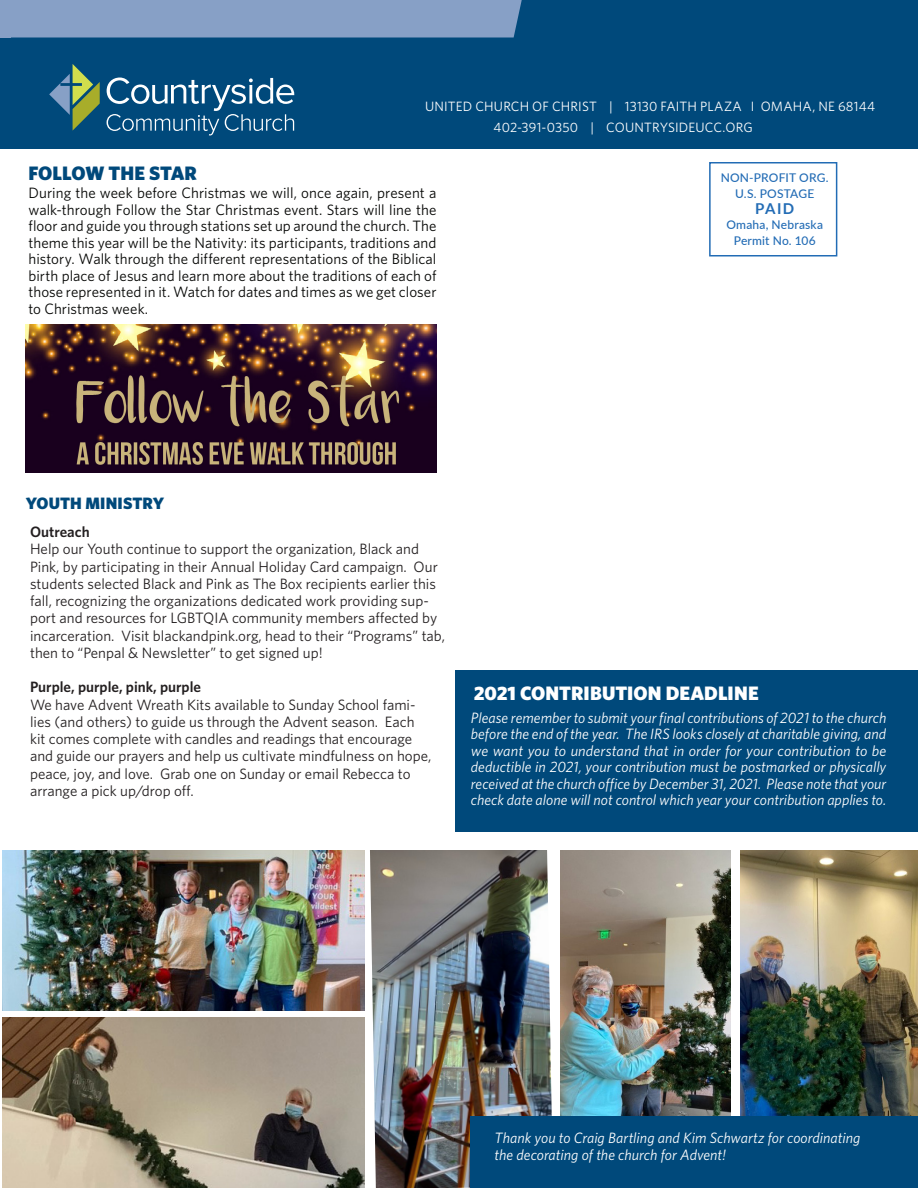
<style>
.page{position:relative;width:918px;height:1188px;background:#fff}
.page>*{position:absolute;margin:0;border:0;box-sizing:border-box;transform-origin:0 0}
.WELCOME_Section-Head{font:900 19.5px "Whitney";letter-spacing:.005em;color:#fff}
.WELCOME_Section-Head-2{font:900 19.5px "Whitney";letter-spacing:-.005em;color:#00497b}
.PC_Section-Heading{font:900 16.5px "Whitney";color:#00497b}
.t1{font:15px/17.2px "Whitney";color:#231f20}
.Ongoing_paragraphs{font:italic 15px/16.5px "Whitney";color:#fff;text-align:justify}
.Ongoing_paragraphs-2{font:15px/16.5px "Whitney";color:#040503;text-align:justify}
.t2{font:600 15px "Whitney";color:#231f20}
.POSTAGE{font:700 15px "Lato";color:#236cb5}
.t3{font:13.5px "Whitney";letter-spacing:.015em;color:#fff}
.POSTAGE-2{font:500 12px "Lato";letter-spacing:.015em;color:#236cb5}
</style>
<div class="page">
<div style="left:0;top:0;width:918px;height:148px;background:#00497b"></div>
<div style="left:11px;top:0;width:511px;height:38px;background:#87a0c6"></div>
<div style="left:0;top:0;width:11px;height:38px;background:#87a0c6"></div>
<svg style="left:49px;top:64px;width:51px;height:67px"></svg>
<svg style="left:107px;top:78px;width:187px;height:57px"></svg>
<div style="left:709px;top:162px;width:128px;height:94px;border:2px solid #226cb5"></div>
<img style="left:2px;top:850px;width:362px;height:160px">
<img style="left:370px;top:850px;width:182px;height:338px">
<div style="left:455px;top:670px;width:463px;height:162px;background:#00497b"></div>
<img style="left:26px;top:324px;width:411px;height:148px">
<img style="left:2px;top:1017px;width:362px;height:171px">
<img style="left:741px;top:850px;width:177px;height:266px">
<img style="left:560px;top:850px;width:171px;height:266px">
<div style="left:471px;top:1116px;width:447px;height:72px;background:#00497b"></div>
<p class="t3" style="left:425px;top:98px;width:452px">UNITED CHURCH OF CHRIST | 13130 FAITH PLAZA I OMAHA, NE 68144</p>
<p class="WELCOME_Section-Head-2" style="left:28px;top:160px;width:170px">FOLLOW THE STAR</p>
<p class="Ongoing_paragraphs-2" style="left:28px;top:184px;width:410px">During the week before Christmas we will, once again, present a walk-through Follow the Star Christmas event. Stars will line the floor and guide you through stations set up around the church. The theme this year will be the Nativity: its participants, traditions and history. Walk through the different representations of the Biblical birth place of Jesus and learn more about the traditions of each of those represented in it. Watch for dates and times as we get closer to Christmas week.</p>
<p class="t3" style="left:494px;top:119px;width:261px">402-391-0350 | COUNTRYSIDEUCC.ORG</p>
<p class="POSTAGE-2" style="left:721px;top:169px;width:110px">NON-PROFIT ORG.</p>
<p class="POSTAGE-2" style="left:735px;top:185px;width:81px">U.S. POSTAGE</p>
<p class="POSTAGE-2" style="left:726px;top:216px;width:98px">Omaha, Nebraska</p>
<p class="POSTAGE-2" style="left:734px;top:232px;width:84px">Permit No. 106</p>
<p class="POSTAGE" style="left:755px;top:198px;width:41px">PAID</p>
<p class="PC_Section-Heading" style="left:26px;top:492px;width:140px">YOUTH MINISTRY</p>
<p class="t2" style="left:30px;top:522px;width:61px">Outreach</p>
<p class="t1" style="left:30px;top:540px;width:416px">Help our Youth continue to support the organization, Black and Pink, by participating in their Annual Holiday Card campaign. Our students selected Black and Pink as The Box recipients earlier this fall, recognizing the organizations dedicated work providing sup&shy;port and resources for LGBTQIA community members affected by incarceration. Visit blackandpink.org, head to their “Programs” tab, then to “Penpal &amp; Newsletter” to get signed up!</p>
<p class="t2" style="left:30px;top:677px;width:172px">Purple, purple, pink, purple</p>
<p class="t1" style="left:30px;top:695px;width:403px">We have Advent Wreath Kits available to Sunday School fami&shy;lies (and others) to guide us through the Advent season. Each kit comes complete with candles and readings that encourage and guide our prayers and help us cultivate mindfulness on hope, peace, joy, and love. Grab one on Sunday or email Rebecca to arrange a pick up/drop off.</p>
<p class="WELCOME_Section-Head" style="left:474px;top:680px;width:286px">2021 CONTRIBUTION DEADLINE</p>
<p class="Ongoing_paragraphs" style="left:471px;top:709px;width:417px">Please remember to submit your final contributions of 2021 to the church before the end of the year. The IRS looks closely at charitable giving, and we want you to understand that in order for your contribution to be deductible in 2021, your contribution must be postmarked or physically received at the church office by December 31, 2021. Please note that your check date alone will not control which year your contribution applies to.</p>
<p class="Ongoing_paragraphs" style="left:495px;top:1130px;width:367px">Thank you to Craig Bartling and Kim Schwartz for coordinating</p>
<p class="Ongoing_paragraphs" style="left:495px;top:1146px;width:233px">the decorating of the church for Advent!</p>
</div>
